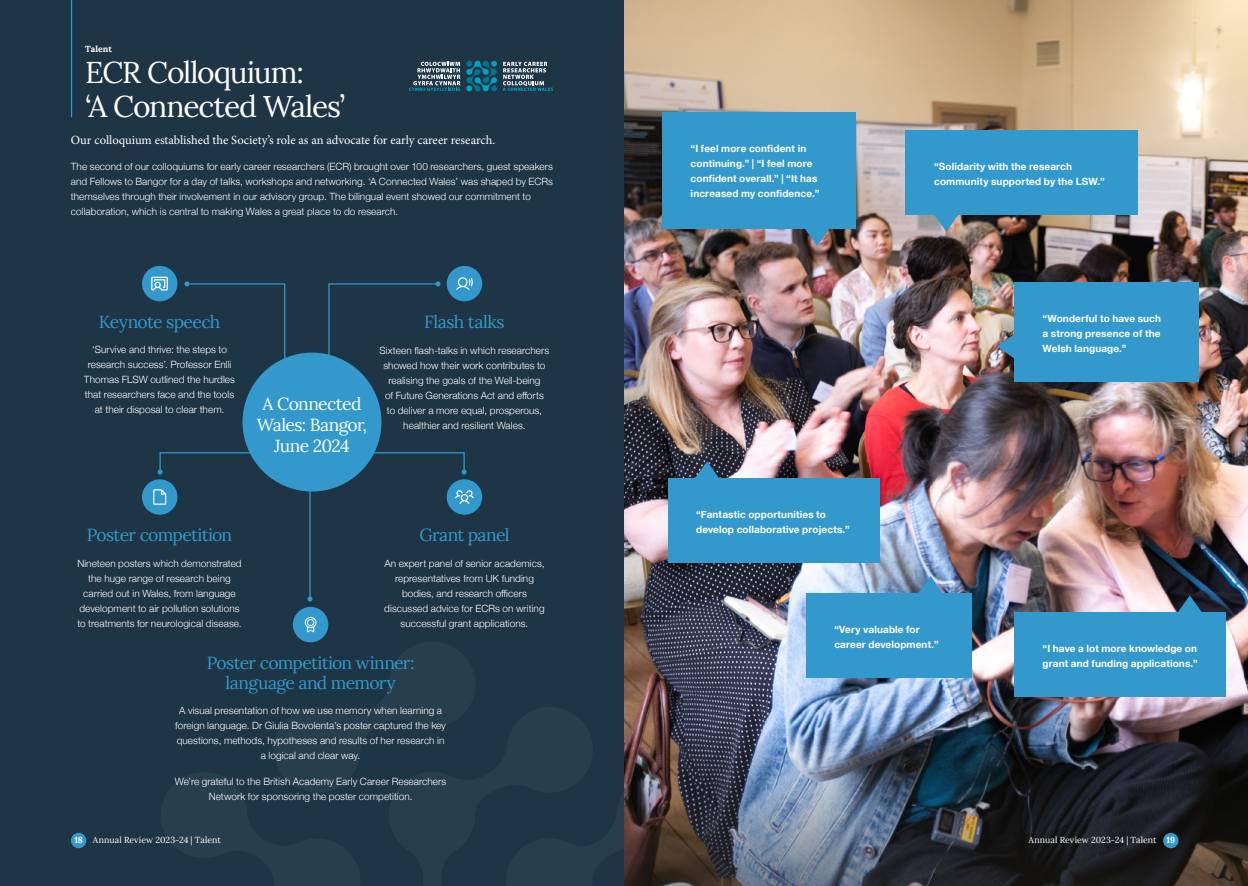
<style>
.page{position:relative;width:1248px;height:886px;background:#fff}
.page>*{position:absolute;margin:0;border:0;box-sizing:border-box;transform-origin:0 0}
.t1{font:30px/33.8px "Lora";letter-spacing:-.035em;color:#fff}
.t2{font:17.5px/20px "Lora";letter-spacing:-.035em;color:#39c;text-align:center}
.t3{font:17.5px/21px "Lora";letter-spacing:-.035em;color:#fff;text-align:center}
.t4{font:12.5px "Minion Pro";color:#fff}
.t5{font:300 10px/15px "Helvetica Neue";letter-spacing:.005em;color:#fff;text-align:center}
.t6{font:700 10px/15px "Helvetica Neue";letter-spacing:.015em;color:#fff}
.t7{font:8.75px "Lora";letter-spacing:.005em;color:#fff}
.t8{font:700 8.75px "Lora";letter-spacing:-.005em;color:#fff}
.s1{font-weight:700}
</style>
<div class="page">
<div style="left:0;top:0;width:623px;height:886px;background:#1d3545"></div>
<svg style="left:623px;top:765px;width:1px;height:121px"></svg>
<hr style="left:71px;top:0;width:1px;height:117px;background:#39c">
<svg style="left:293px;top:607px;width:35px;height:35px"></svg>
<div style="left:142px;top:479px;width:35px;height:36px;background:#39c;border-radius:50%"></div>
<div style="left:446px;top:479px;width:36px;height:36px;background:#39c;border-radius:50%"></div>
<div style="left:446px;top:266px;width:36px;height:35px;background:#39c;border-radius:50%"></div>
<div style="left:142px;top:266px;width:35px;height:35px;background:#39c;border-radius:50%"></div>
<div style="left:242px;top:353px;width:139px;height:138px;background:#39c;border-radius:50%"></div>
<svg style="left:158px;top:451px;width:108px;height:23px"></svg>
<svg style="left:306px;top:451px;width:168px;height:150px"></svg>
<svg style="left:328px;top:281px;width:112px;height:86px"></svg>
<svg style="left:184px;top:281px;width:102px;height:86px"></svg>
<svg style="left:153px;top:489px;width:13px;height:16px"></svg>
<svg style="left:456px;top:277px;width:17px;height:13px"></svg>
<svg style="left:151px;top:277px;width:17px;height:13px"></svg>
<svg style="left:503px;top:62px;width:50px;height:29px"></svg>
<svg style="left:409px;top:62px;width:51px;height:29px"></svg>
<svg style="left:466px;top:61px;width:31px;height:30px"></svg>
<img style="left:624px;top:0;width:623px;height:725px">
<img style="left:624px;top:725px;width:623px;height:161px">
<div style="left:1014px;top:612px;width:211px;height:85px;background:#39c"></div>
<div style="left:662px;top:112px;width:193px;height:117px;background:#39c"></div>
<div style="left:667px;top:478px;width:212px;height:85px;background:#39c"></div>
<div style="left:806px;top:593px;width:165px;height:84px;background:#39c"></div>
<div style="left:1014px;top:282px;width:184px;height:100px;background:#39c"></div>
<div style="left:905px;top:130px;width:232px;height:85px;background:#39c"></div>
<svg style="left:1177px;top:595px;width:24px;height:17px"></svg>
<svg style="left:996px;top:334px;width:18px;height:24px"></svg>
<svg style="left:694px;top:461px;width:25px;height:17px"></svg>
<svg style="left:918px;top:576px;width:24px;height:17px"></svg>
<svg style="left:805px;top:229px;width:24px;height:17px"></svg>
<svg style="left:934px;top:215px;width:24px;height:17px"></svg>
<div style="left:71px;top:833px;width:15px;height:15px;background:#39c;border-radius:50%"></div>
<div style="left:1162px;top:833px;width:16px;height:15px;background:#39c;border-radius:50%"></div>
<p class="t8" style="left:85px;top:45px;width:28px">Talent</p>
<h1 class="t1" style="left:85px;top:59px;width:261px">ECR Colloquium:<br>‘A Connected Wales’</h1>
<p class="t4" style="left:71px;top:135px;width:426px">Our colloquium established the Society’s role as an advocate for early career research.</p>
<p class="t5" style="left:71px;top:158px;width:483px;text-align:left">The second of our colloquiums for early career researchers (ECR) brought over 100 researchers, guest speakers and Fellows to Bangor for a day of talks, workshops and networking. ‘A Connected Wales’ was shaped by ECRs themselves through their involvement in our advisory group. The bilingual event showed our commitment to collaboration, which is central to making Wales a great place to do research.</p>
<h2 class="t2" style="left:99px;top:313px;width:123px">Keynote speech</h2>
<p class="t5" style="left:84px;top:342px;width:153px">‘Survive and thrive: the steps to research success’. Professor Enlli Thomas FLSW outlined the hurdles that researchers face and the tools at their disposal to clear them.</p>
<h2 class="t3" style="left:257px;top:395px;width:112px">A Connected<br>Wales: Bangor,<br>June 2024</h2>
<h2 class="t2" style="left:424px;top:314px;width:82px">Flash talks</h2>
<p class="t5" style="left:379px;top:342px;width:171px">Sixteen flash-talks in which researchers showed how their work contributes to realising the goals of the Well-being<br>of Future Generations Act and efforts<br>to deliver a more equal, prosperous, healthier and resilient Wales.</p>
<h2 class="t2" style="left:419px;top:527px;width:92px">Grant panel</h2>
<p class="t5" style="left:384px;top:555px;width:162px">An expert panel of senior academics, representatives from UK funding bodies, and research officers discussed advice for ECRs on writing successful grant applications.</p>
<h2 class="t2" style="left:207px;top:654px;width:209px">Poster competition winner: language and memory</h2>
<p class="t5" style="left:175px;top:703px;width:272px">A visual presentation of how we use memory when learning a foreign language. Dr Giulia Bovolenta’s poster captured the key questions, methods, hypotheses and results of her research in a logical and clear way.</p>
<p class="t5" style="left:175px;top:773px;width:273px">We’re grateful to the British Academy Early Career Researchers<br>Network for sponsoring the poster competition.</p>
<h2 class="t2" style="left:87px;top:527px;width:147px">Poster competition</h2>
<p class="t5" style="left:77px;top:557px;width:166px">Nineteen posters which demonstrated the huge range of research being carried out in Wales, from language development to air pollution solutions to treatments for neurological disease.</p>
<p class="t6" style="left:690px;top:141px;width:130px">“I feel more confident in continuing.” | “I feel more confident overall.” | “It has increased my confidence.”</p>
<p class="t6" style="left:696px;top:508px;width:155px">“Fantastic opportunities to develop collaborative projects.”</p>
<p class="t6" style="left:934px;top:160px;width:172px">“Solidarity with the research community supported by the LSW.”</p>
<p class="t6" style="left:1042px;top:312px;width:120px;text-align:justify">“Wonderful to have such a strong presence of the Welsh language.”</p>
<p class="t6" style="left:834px;top:622px;width:106px">“Very valuable for career development.”</p>
<p class="t6" style="left:1042px;top:642px;width:157px">“I have a lot more knowledge on grant and funding applications.”</p>
<p class="t7" style="left:74px;top:837px;width:148px"><span class="s1">18</span> Annual Review 2023-24 | Talent</p>
<p class="t7" style="left:1028px;top:837px;width:148px">Annual Review 2023-24 | Talent <span class="s1">19</span></p>
</div>
